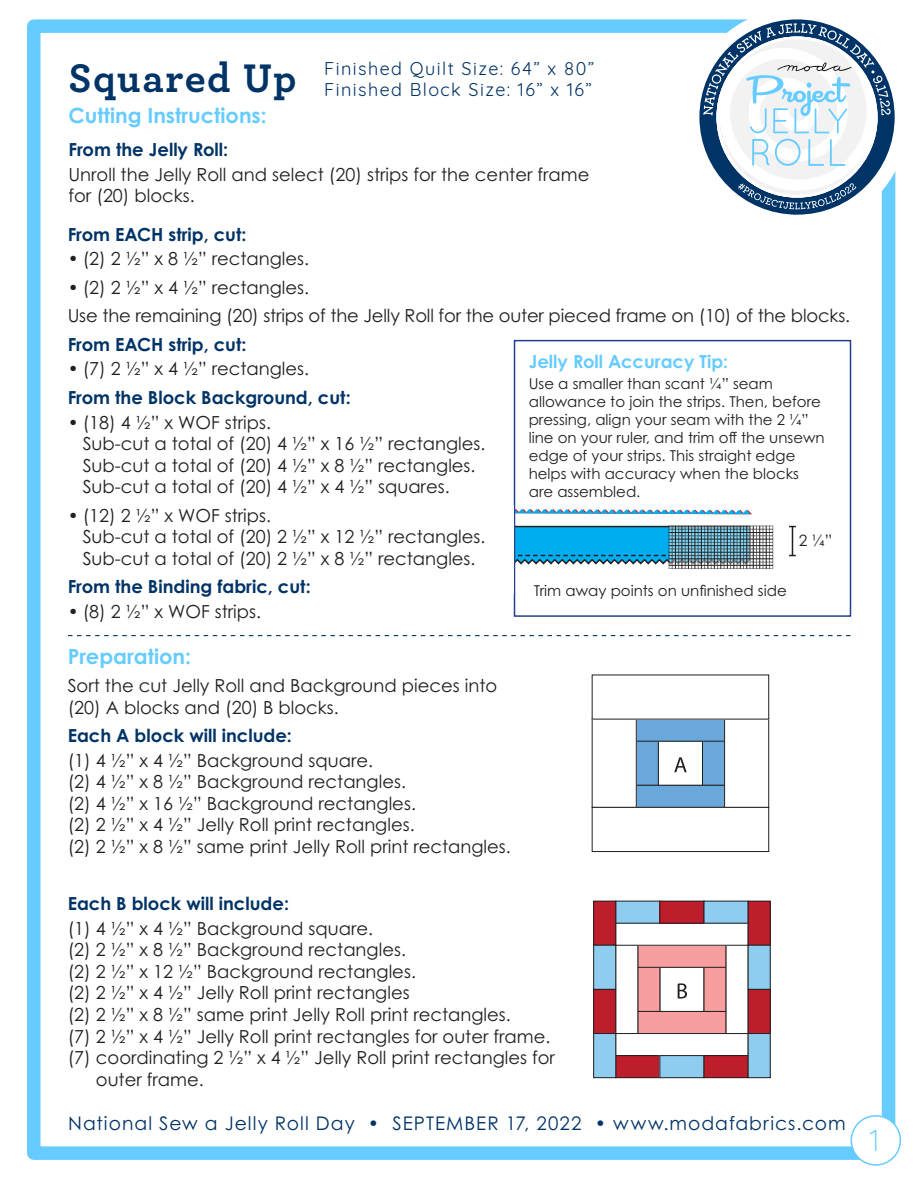
<style>
.page{position:relative;width:918px;height:1188px;background:#fff}
.page>*{position:absolute;margin:0;border:0;box-sizing:border-box;transform-origin:0 0}
.t1{font:700 41.85px "Archer";letter-spacing:.04em;color:#036}
.t2{font:300 30px "Quicksand";color:#6cf}
.Subhead_1{font:700 21px "Century Gothic Pro";color:#6cf}
.t3{font:18.75px "Century Gothic Pro";letter-spacing:.055em;color:#036}
.body_12_14_4_space_a{font:18px/21.6px "Century Gothic Pro";color:#231f20}
.body_12_14_4{font:18px "Century Gothic Pro";color:#231f20}
.Subhead_2_12pt{font:700 18px "Century Gothic Pro";color:#036}
.Subhead_2_12pt-2{font:18px/21.6px "Century Gothic Pro";color:#231f20}
.t4{font:18px "Quicksand";letter-spacing:.08em;color:#036}
.Subhead_1-2{font:700 18px "Century Gothic Pro";color:#6cf}
.t5{font:15.6px "Century Gothic Pro";color:#231f20}
.Subhead_1-3{font:15px/18px "Century Gothic Pro";color:#231f20}
</style>
<div class="page">
<div style="left:27px;top:19px;width:868px;height:1141px;border:14px solid #6cf"></div>
<svg style="left:686px;top:19px;width:210px;height:211px"></svg>
<div style="left:851px;top:1116px;width:49px;height:49px;background:#fff;border-radius:50%"></div>
<div style="left:851px;top:1115px;width:50px;height:51px;border:2px solid #6cf;border-radius:50%"></div>
<svg style="left:703px;top:23px;width:188px;height:186px"></svg>
<svg style="left:517px;top:509px;width:235px;height:5px"></svg>
<svg style="left:789px;top:526px;width:7px;height:30px"></svg>
<svg style="left:517px;top:525px;width:256px;height:44px;background:#48a0c2"></svg>
<hr style="left:675px;top:526px;width:1px;height:43px;background:#231f20">
<hr style="left:734px;top:526px;width:1px;height:43px;background:#231f20">
<hr style="left:701px;top:526px;width:1px;height:43px;background:#231f20">
<hr style="left:759px;top:526px;width:1px;height:43px;background:#231f20">
<hr style="left:727px;top:526px;width:1px;height:43px;background:#231f20">
<svg style="left:68px;top:635px;width:782px;height:1px"></svg>
<div style="left:658px;top:741px;width:45px;height:45px;border:1px solid #231f20"></div>
<div style="left:703px;top:741px;width:22px;height:44px;background:#6aa8db"></div>
<div style="left:702px;top:741px;width:23px;height:45px;border:1px solid #231f20"></div>
<div style="left:636px;top:741px;width:22px;height:44px;background:#6aa8db"></div>
<div style="left:636px;top:741px;width:23px;height:45px;border:1px solid #231f20"></div>
<div style="left:636px;top:719px;width:89px;height:22px;background:#6aa8db"></div>
<div style="left:636px;top:785px;width:89px;height:22px;background:#6aa8db"></div>
<div style="left:636px;top:785px;width:89px;height:23px;border:1px solid #231f20"></div>
<div style="left:724px;top:719px;width:45px;height:89px;border:1px solid #231f20"></div>
<div style="left:592px;top:719px;width:45px;height:89px;border:1px solid #231f20"></div>
<div style="left:592px;top:807px;width:177px;height:45px;border:1px solid #231f20"></div>
<svg style="left:674px;top:757px;width:13px;height:15px"></svg>
<div style="left:514px;top:340px;width:337px;height:277px;border:2px solid #253f8e"></div>
<div style="left:660px;top:967px;width:44px;height:45px;border:1px solid #231f20"></div>
<div style="left:704px;top:967px;width:22px;height:44px;background:#f69ea0"></div>
<div style="left:638px;top:967px;width:22px;height:44px;background:#f69ea0"></div>
<div style="left:638px;top:945px;width:88px;height:22px;background:#f69ea0"></div>
<div style="left:637px;top:945px;width:89px;height:23px;border:1px solid #231f20"></div>
<div style="left:638px;top:1011px;width:88px;height:23px;background:#f69ea0"></div>
<div style="left:637px;top:1011px;width:89px;height:23px;border:1px solid #231f20"></div>
<div style="left:615px;top:1033px;width:133px;height:23px;border:1px solid #231f20"></div>
<div style="left:615px;top:923px;width:133px;height:23px;border:1px solid #231f20"></div>
<div style="left:616px;top:901px;width:44px;height:22px;background:#8fcdf0"></div>
<div style="left:660px;top:901px;width:44px;height:22px;background:#be1d2c"></div>
<div style="left:704px;top:901px;width:44px;height:22px;background:#8fcdf0"></div>
<div style="left:616px;top:1056px;width:44px;height:22px;background:#be1d2c"></div>
<div style="left:615px;top:1055px;width:45px;height:23px;border:1px solid #231f20"></div>
<div style="left:660px;top:1056px;width:44px;height:22px;background:#8fcdf0"></div>
<div style="left:660px;top:1055px;width:44px;height:23px;border:1px solid #231f20"></div>
<div style="left:704px;top:1056px;width:44px;height:22px;background:#be1d2c"></div>
<div style="left:704px;top:1055px;width:44px;height:23px;border:1px solid #231f20"></div>
<div style="left:594px;top:901px;width:22px;height:44px;background:#be1d2c"></div>
<div style="left:593px;top:901px;width:23px;height:45px;border:1px solid #231f20"></div>
<div style="left:594px;top:945px;width:22px;height:44px;background:#8fcdf0"></div>
<div style="left:593px;top:945px;width:23px;height:45px;border:1px solid #231f20"></div>
<div style="left:594px;top:989px;width:22px;height:45px;background:#be1d2c"></div>
<div style="left:593px;top:989px;width:23px;height:45px;border:1px solid #231f20"></div>
<div style="left:594px;top:1034px;width:22px;height:44px;background:#8fcdf0"></div>
<div style="left:593px;top:1033px;width:23px;height:45px;border:1px solid #231f20"></div>
<div style="left:748px;top:901px;width:22px;height:44px;background:#be1d2c"></div>
<div style="left:748px;top:901px;width:23px;height:45px;border:1px solid #231f20"></div>
<div style="left:748px;top:945px;width:22px;height:44px;background:#8fcdf0"></div>
<div style="left:748px;top:945px;width:23px;height:45px;border:1px solid #231f20"></div>
<div style="left:748px;top:989px;width:22px;height:45px;background:#be1d2c"></div>
<div style="left:748px;top:989px;width:23px;height:45px;border:1px solid #231f20"></div>
<div style="left:748px;top:1034px;width:22px;height:44px;background:#8fcdf0"></div>
<div style="left:748px;top:1033px;width:23px;height:45px;border:1px solid #231f20"></div>
<svg style="left:678px;top:983px;width:9px;height:16px"></svg>
<p class="t1" style="left:69px;top:45px;width:230px">Squared Up</p>
<p class="t4" style="left:324px;top:54px;width:271px">Finished Quilt Size: 64” x 80”</p>
<p class="t4" style="left:324px;top:76px;width:269px">Finished Block Size: 16” x 16”</p>
<p class="Subhead_1" style="left:69px;top:103px;width:200px">Cutting Instructions:</p>
<p class="Subhead_2_12pt" style="left:69px;top:138px;width:161px">From the Jelly Roll:</p>
<p class="Subhead_2_12pt-2" style="left:69px;top:163px;width:522px">Unroll the Jelly Roll and select (20) strips for the center frame for (20) blocks.</p>
<p class="Subhead_2_12pt" style="left:68px;top:223px;width:180px">From EACH strip, cut:</p>
<p class="body_12_14_4_space_a" style="left:68px;top:248px;width:243px">• (2) 2 ½” x 8 ½” rectangles.</p>
<p class="body_12_14_4_space_a" style="left:68px;top:276px;width:243px">• (2) 2 ½” x 4 ½” rectangles.</p>
<p class="body_12_14_4_space_a" style="left:68px;top:305px;width:784px">Use the remaining (20) strips of the Jelly Roll for the outer pieced frame on (10) of the blocks.</p>
<p class="Subhead_2_12pt" style="left:68px;top:333px;width:180px">From EACH strip, cut:</p>
<p class="body_12_14_4_space_a" style="left:68px;top:358px;width:243px">• (7) 2 ½” x 4 ½” rectangles.</p>
<p class="Subhead_2_12pt" style="left:68px;top:386px;width:285px">From the Block Background, cut:</p>
<p class="body_12_14_4_space_a" style="left:83px;top:411px;width:404px;text-indent:-15px">• (18) 4 ½” x WOF strips.<br>Sub-cut a total of (20) 4 ½” x 16 ½” rectangles.<br>Sub-cut a total of (20) 4 ½” x 8 ½” rectangles.<br>Sub-cut a total of (20) 4 ½” x 4 ½” squares.</p>
<p class="body_12_14_4_space_a" style="left:83px;top:504px;width:404px;text-indent:-15px">• (12) 2 ½” x WOF strips.<br>Sub-cut a total of (20) 2 ½” x 12 ½” rectangles.<br>Sub-cut a total of (20) 2 ½” x 8 ½” rectangles.</p>
<p class="Subhead_2_12pt" style="left:68px;top:576px;width:245px">From the Binding fabric, cut:</p>
<p class="body_12_14_4_space_a" style="left:68px;top:601px;width:195px">• (8) 2 ½” x WOF strips.</p>
<p class="Subhead_1" style="left:68px;top:643px;width:125px">Preparation:</p>
<p class="body_12_14_4_space_a" style="left:68px;top:674px;width:431px">Sort the cut Jelly Roll and Background pieces into (20) A blocks and (20) B blocks.</p>
<p class="Subhead_2_12pt" style="left:68px;top:724px;width:226px">Each A block will include:</p>
<p class="body_12_14_4" style="left:68px;top:749px;width:307px">(1) 4 ½” x 4 ½” Background square.</p>
<p class="body_12_14_4" style="left:68px;top:771px;width:340px">(2) 4 ½” x 8 ½” Background rectangles.</p>
<p class="body_12_14_4" style="left:68px;top:792px;width:350px">(2) 4 ½” x 16 ½” Background rectangles.</p>
<p class="body_12_14_4" style="left:68px;top:814px;width:349px">(2) 2 ½” x 4 ½” Jelly Roll print rectangles.</p>
<p class="body_12_14_4_space_a" style="left:68px;top:836px;width:445px">(2) 2 ½” x 8 ½” same print Jelly Roll print rectangles.</p>
<p class="Subhead_2_12pt" style="left:68px;top:892px;width:223px">Each B block will include:</p>
<p class="body_12_14_4" style="left:68px;top:917px;width:307px">(1) 4 ½” x 4 ½” Background square.</p>
<p class="body_12_14_4" style="left:68px;top:939px;width:340px">(2) 2 ½” x 8 ½” Background rectangles.</p>
<p class="body_12_14_4" style="left:68px;top:960px;width:350px">(2) 2 ½” x 12 ½” Background rectangles.</p>
<p class="body_12_14_4" style="left:68px;top:982px;width:344px">(2) 2 ½” x 4 ½” Jelly Roll print rectangles</p>
<p class="body_12_14_4" style="left:68px;top:1004px;width:445px">(2) 2 ½” x 8 ½” same print Jelly Roll print rectangles.</p>
<p class="body_12_14_4" style="left:68px;top:1025px;width:484px">(7) 2 ½” x 4 ½” Jelly Roll print rectangles for outer frame.</p>
<p class="body_12_14_4_space_a" style="left:96px;top:1047px;width:461px;text-indent:-28px">(7) coordinating 2 ½” x 4 ½” Jelly Roll print rectangles for outer frame.</p>
<p class="Subhead_1-2" style="left:529px;top:350px;width:201px">Jelly Roll Accuracy Tip:</p>
<p class="Subhead_1-3" style="left:529px;top:375px;width:297px">Use a smaller than scant ¼” seam allowance to join the strips. Then, before pressing, align your seam with the 2 ¼” line on your ruler, and trim off the unsewn edge of your strips. This straight edge helps with accuracy when the blocks are assembled.</p>
<p class="t5" style="left:799px;top:530px;width:35px">2 1/4”</p>
<p class="Subhead_1-3" style="left:534px;top:581px;width:254px">Trim away points on unfinished side</p>
<p class="t3" style="left:68px;top:1112px;width:779px">National Sew a Jelly Roll Day • SEPTEMBER 17, 2022 • www.modafabrics.com</p>
<p class="t2" style="left:870px;top:1117px;width:11px">1</p>
</div>
